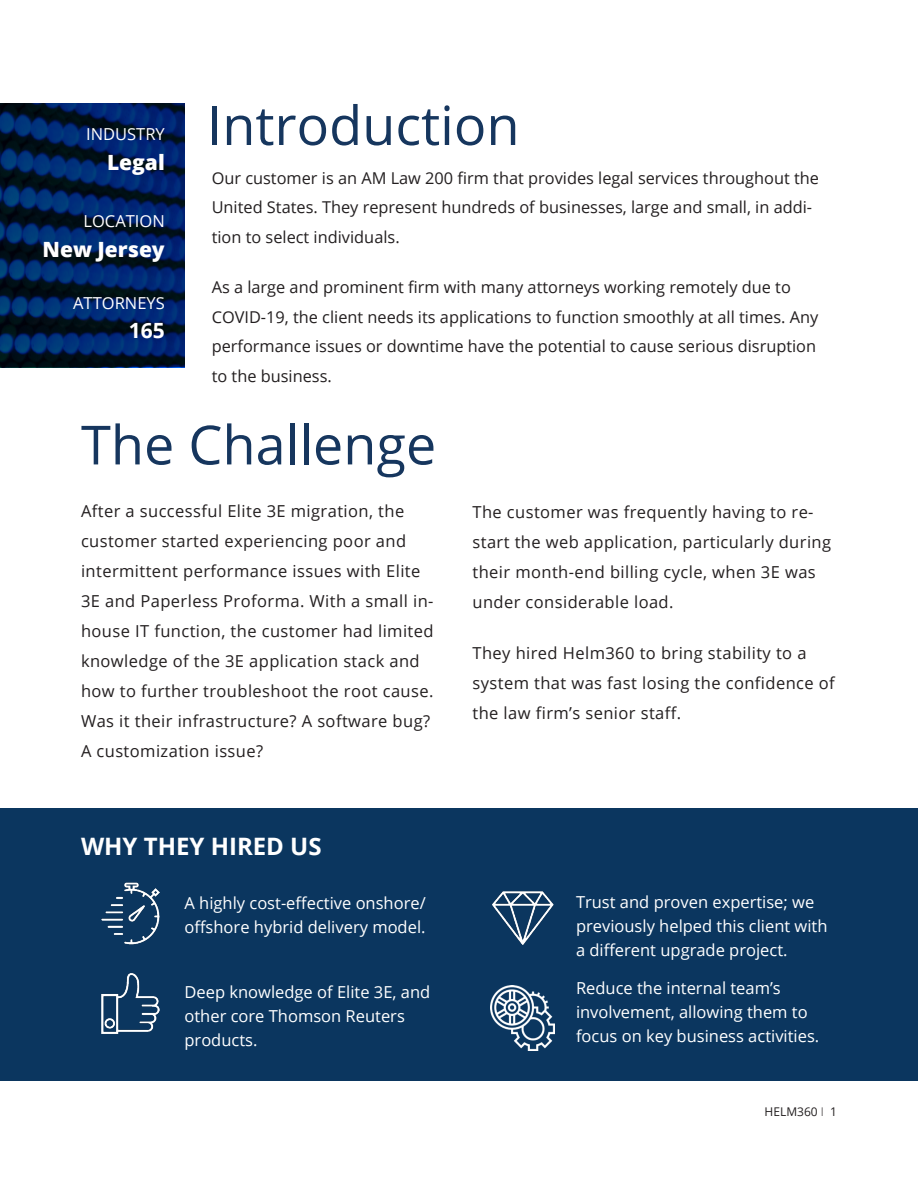
<style>
.page{position:relative;width:918px;height:1188px;background:#fff}
.page>*{position:absolute;margin:0;border:0;box-sizing:border-box;transform-origin:0 0}
.NAMA_NAMA{font:54px "Open Sans";color:#16365e}
.NAMA_NAMA-2{font:700 24px "Open Sans";color:#fff}
.ISIAN{font:800 21px "Open Sans";color:#fff}
.NAMA_NAMA-3{font:700 21px "Open Sans";color:#fff}
.ISIAN-2{font:16.5px/30px "Open Sans";letter-spacing:.025em;color:#231f20}
.ISIAN-3{font:16.5px/24px "Open Sans";color:#fff}
.NAMA_NAMA-4{font:16.5px "Open Sans";color:#fff}
.ISIAN-4{font:16.35px/29.7px "Open Sans";color:#231f20}
.ISIAN-5{font:12px "Open Sans";color:#231f20}
.s1{font-weight:300}
</style>
<div class="page">
<div style="left:0;top:808px;width:918px;height:273px;background:#0b365f"></div>
<svg style="left:0;top:104px;width:184px;height:263px;background:#001f4f"></svg>
<img style="left:101px;top:882px;width:59px;height:63px">
<img style="left:101px;top:973px;width:59px;height:61px">
<img style="left:492px;top:891px;width:62px;height:54px">
<img style="left:490px;top:986px;width:65px;height:64px">
<p class="ISIAN-3" style="left:86px;top:122px;width:80px">INDUSTRY</p>
<p class="ISIAN" style="left:107px;top:147px;width:59px">Legal</p>
<p class="ISIAN-3" style="left:84px;top:209px;width:83px">LOCATION</p>
<p class="ISIAN" style="left:43px;top:234px;width:124px">New Jersey</p>
<p class="NAMA_NAMA-4" style="left:73px;top:292px;width:93px">ATTORNEYS</p>
<p class="NAMA_NAMA-3" style="left:129px;top:316px;width:37px">165</p>
<p class="NAMA_NAMA" style="left:207px;top:88px;width:314px">Introduction</p>
<p class="ISIAN-4" style="left:212px;top:162px;width:609px">Our customer is an AM Law 200 firm that provides legal services throughout the<br>United States. They represent hundreds of businesses, large and small, in addi&shy;tion to select individuals.</p>
<p class="ISIAN-4" style="left:212px;top:272px;width:608px">As a large and prominent firm with many attorneys working remotely due to COVID-19, the client needs its applications to function smoothly at all times. Any performance issues or downtime have the potential to cause serious disruption to the business.</p>
<p class="NAMA_NAMA" style="left:81px;top:408px;width:357px">The Challenge</p>
<p class="ISIAN-2" style="left:81px;top:495px;width:354px">After a successful Elite 3E migration, the customer started experiencing poor and intermittent performance issues with Elite 3E and Paperless Proforma. With a small in&shy;house IT function, the customer had limited knowledge of the 3E application stack and how to further troubleshoot the root cause.<br>Was it their infrastructure? A software bug?<br>A customization issue?</p>
<p class="ISIAN-2" style="left:472px;top:497px;width:360px">The customer was frequently having to re&shy;start the web application, particularly during their month-end billing cycle, when 3E was under considerable load.</p>
<p class="ISIAN-2" style="left:472px;top:637px;width:364px">They hired Helm360 to bring stability to a system that was fast losing the confidence of the law firm’s senior staff.</p>
<p class="NAMA_NAMA-2" style="left:81px;top:830px;width:242px">WHY THEY HIRED US</p>
<p class="ISIAN-3" style="left:184px;top:891px;width:243px">A highly cost-effective onshore/ offshore hybrid delivery model.</p>
<p class="ISIAN-3" style="left:184px;top:979px;width:247px">Deep knowledge of Elite 3E, and other core Thomson Reuters products.</p>
<p class="ISIAN-3" style="left:576px;top:890px;width:253px">Trust and proven expertise; we previously helped this client with a different upgrade project.</p>
<p class="ISIAN-3" style="left:576px;top:975px;width:245px">Reduce the internal team’s involvement, allowing them to focus on key business activities.</p>
<p class="ISIAN-5" style="left:765px;top:1104px;width:74px">HELM360 <span class="s1">Ι</span> 1</p>
</div>
